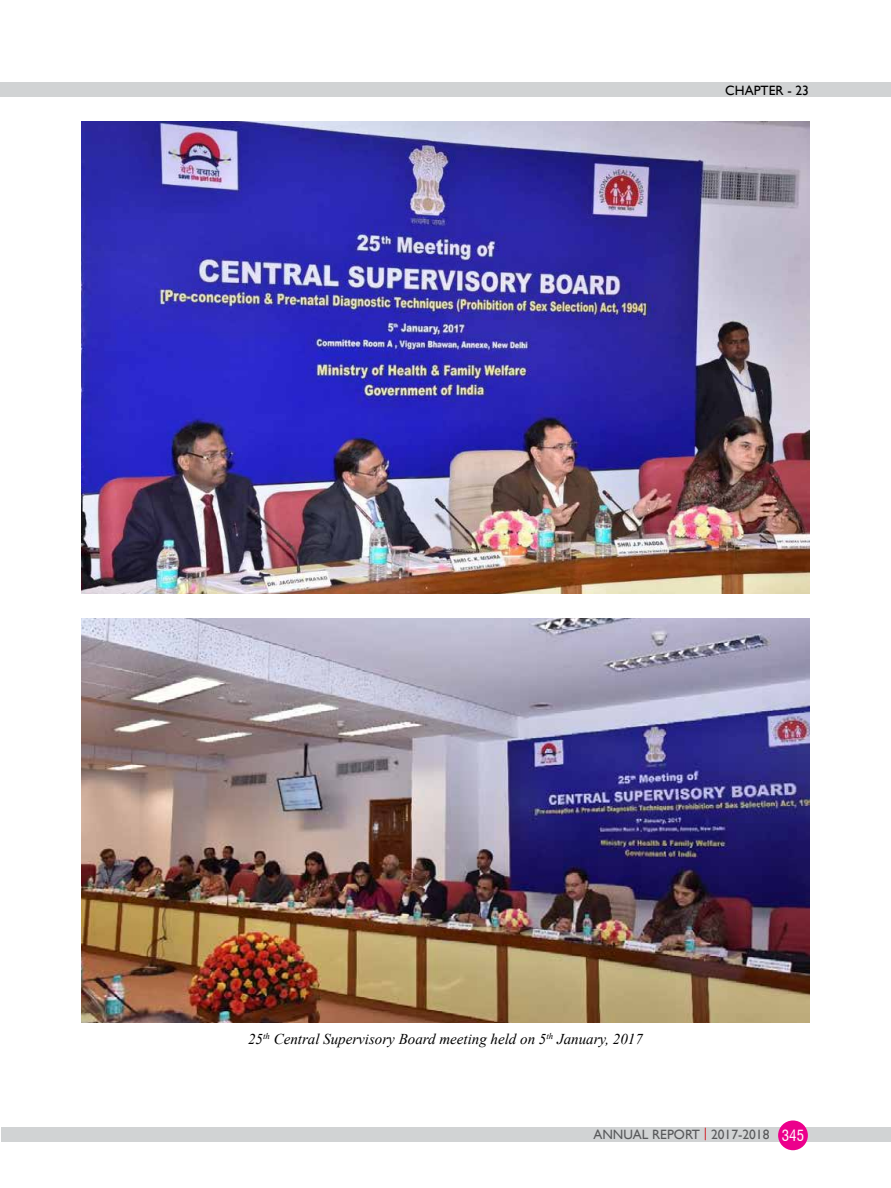
<style>
.page{position:relative;width:891px;height:1188px;background:#fff}
.page>*{position:absolute;margin:0;border:0;box-sizing:border-box;transform-origin:0 0}
.t1{font:italic 15px "Times New Roman";color:#000}
.t2{font:condensed 15px "Swiss 721 BT";color:#fff}
.t3{font:13.5px "Gill Sans";color:#58595b}
.t4{font:13.5px "Gill Sans";color:#000}
.s1{color:#d2232a}
</style>
<div class="page">
<div style="left:1px;top:1127px;width:890px;height:15px;background:#d1d3d4"></div>
<div style="left:0;top:82px;width:891px;height:15px;background:#d1d3d4"></div>
<div style="left:778px;top:1120px;width:30px;height:30px;background:#ec008c;border-radius:50%"></div>
<img style="left:81px;top:122px;width:729px;height:472px">
<img style="left:81px;top:618px;width:729px;height:404px">
<p class="t4" style="left:725px;top:83px;width:85px">CHAPTER - 23</p>
<p class="t1" style="left:248px;top:1028px;width:396px">25<sup>th</sup> Central Supervisory Board meeting held on 5<sup>th</sup> January, 2017</p>
<p class="t3" style="left:593px;top:1127px;width:178px">ANNUAL REPORT <span class="s1">|</span> 2017-2018</p>
<p class="t2" style="left:782px;top:1127px;width:24px">345</p>
</div>
